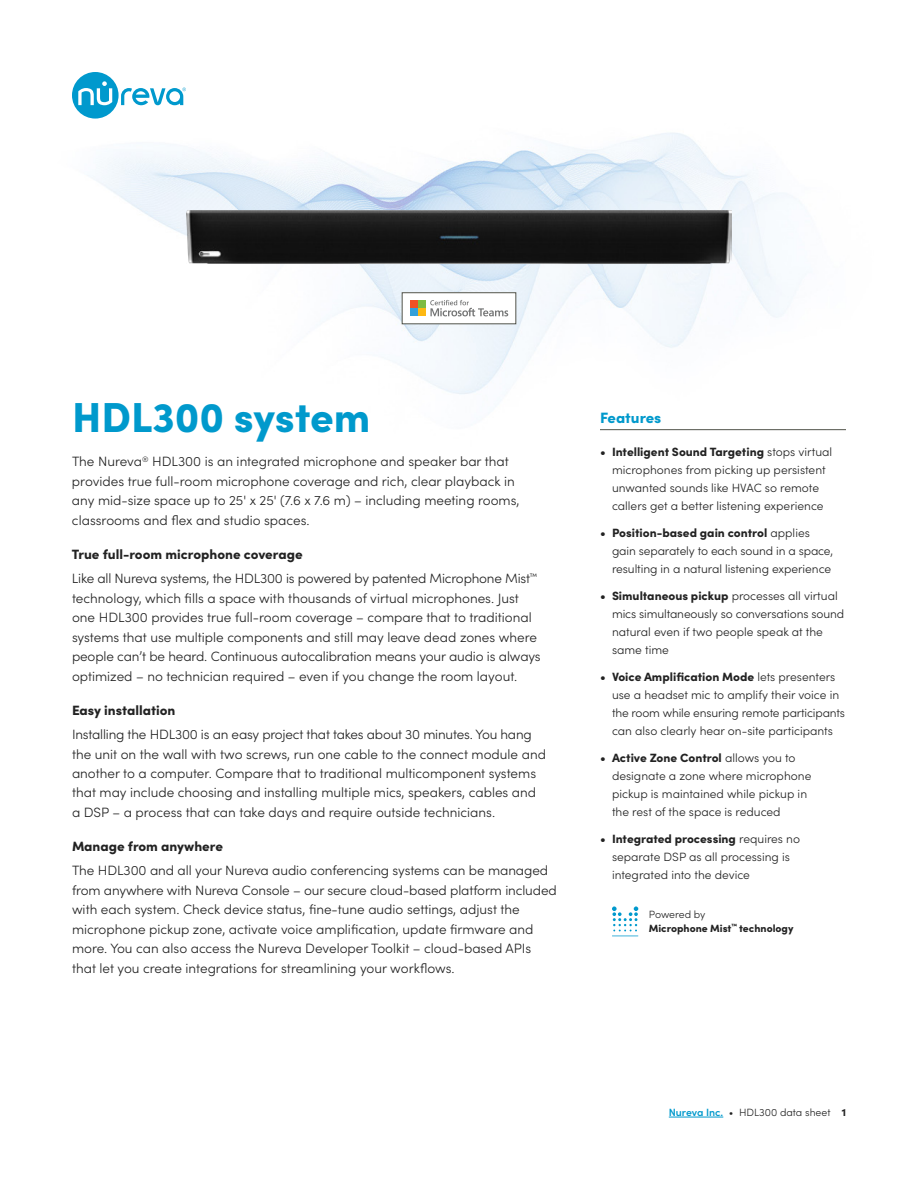
<style>
.page{position:relative;width:918px;height:1188px;background:#fff}
.page>*{position:absolute;margin:0;border:0;box-sizing:border-box;transform-origin:0 0}
.t1{font:900 42px "Sofia Pro";color:#09c}
.t2{font:900 15px "Sofia Pro";color:#09c}
.t3{font:300 13.5px/19.5px "Sofia Pro";color:#222}
.t4{font:900 13.5px "Sofia Pro";color:#222}
.t5{font:300 12px/18px "Sofia Pro";color:#222}
.t6{font:900 10.5px/13.5px "Sofia Pro";color:#222}
.t7{font:300 10.5px "Sofia Pro";color:#222}
.s1{font-weight:900}
.s2{font-weight:300}
.s3{font-weight:600;color:#09c}
</style>
<div class="page">
<img style="left:88px;top:167px;width:758px;height:264px">
<svg style="left:612px;top:906px;width:26px;height:31px"></svg>
<hr style="left:600px;top:429px;width:246px;height:1px;background:#51534a">
<div style="left:104px;top:125px;width:710px;height:224px;background:#fff;opacity:.6"></div>
<img style="left:186px;top:210px;width:546px;height:54px">
<div style="left:402px;top:293px;width:114px;height:31px;background:#fff"></div>
<div style="left:410px;top:300px;width:7px;height:8px;background:#f05125"></div>
<div style="left:418px;top:300px;width:8px;height:8px;background:#7ebb42"></div>
<div style="left:410px;top:309px;width:7px;height:7px;background:#32a0da"></div>
<div style="left:418px;top:309px;width:8px;height:7px;background:#fdb813"></div>
<svg style="left:430px;top:300px;width:78px;height:16px"></svg>
<div style="left:402px;top:293px;width:114px;height:31px;border:1px solid #51534a"></div>
<hr style="left:669px;top:1117px;width:54px;height:1px;background:#09c">
<svg style="left:72px;top:72px;width:114px;height:47px"></svg>
<h1 class="t1" style="left:72px;top:385px;width:300px">HDL300 system</h1>
<p class="t3" style="left:72px;top:451px;width:449px">The Nureva<sup>®</sup> HDL300 is an integrated microphone and speaker bar that provides true full-room microphone coverage and rich, clear playback in any mid-size space up to 25' x 25' (7.6 x 7.6 m) – including meeting rooms, classrooms and flex and studio spaces.</p>
<p class="t3" style="left:72px;top:541px;width:467px;line-height:24.5px"><span class="s1">True full-room microphone coverage<br></span>Like all Nureva systems, the HDL300 is powered by patented Microphone Mist<sup>™</sup></p>
<p class="t3" style="left:72px;top:588px;width:470px">technology, which fills a space with thousands of virtual microphones. Just one HDL300 provides true full-room coverage – compare that to traditional systems that use multiple components and still may leave dead zones where people can’t be heard. Continuous autocalibration means your audio is always optimized – no technician required – even if you change the room layout.</p>
<p class="t4" style="left:72px;top:699px;width:105px">Easy installation</p>
<p class="t3" style="left:72px;top:724px;width:475px">Installing the HDL300 is an easy project that takes about 30 minutes. You hang the unit on the wall with two screws, run one cable to the connect module and another to a computer. Compare that to traditional multicomponent systems that may include choosing and installing multiple mics, speakers, cables and a DSP – a process that can take days and require outside technicians.</p>
<p class="t4" style="left:72px;top:835px;width:153px">Manage from anywhere</p>
<p class="t3" style="left:72px;top:860px;width:486px">The HDL300 and all your Nureva audio conferencing systems can be managed from anywhere with Nureva Console – our secure cloud-based platform included with each system. Check device status, fine-tune audio settings, adjust the microphone pickup zone, activate voice amplification, update firmware and more. You can also access the Nureva Developer Toolkit – cloud-based APIs that let you create integrations for streamlining your workflows.</p>
<p class="t2" style="left:600px;top:406px;width:63px">Features</p>
<p class="t5" style="left:600px;top:443px;width:234px;text-align:center"><span class="s1">• Intelligent Sound Targeting</span> stops virtual microphones from picking up persistent unwanted sounds like HVAC so remote callers get a better listening experience</p>
<p class="t5" style="left:612px;top:524px;width:223px;text-indent:-12px"><span class="s1">• Position-based gain control</span> applies gain separately to each sound in a space, resulting in a natural listening experience</p>
<p class="t5" style="left:612px;top:587px;width:234px;text-indent:-12px"><span class="s1">• Simultaneous pickup</span> processes all virtual mics simultaneously so conversations sound natural even if two people speak at the same time</p>
<p class="t5" style="left:612px;top:668px;width:234px;text-indent:-12px"><span class="s1">• Voice Amplification Mode</span> lets presenters use a headset mic to amplify their voice in the room while ensuring remote participants can also clearly hear on-site participants</p>
<p class="t5" style="left:612px;top:749px;width:201px;text-indent:-12px"><span class="s1">• Active Zone Control</span> allows you to designate a zone where microphone pickup is maintained while pickup in the rest of the space is reduced</p>
<p class="t5" style="left:612px;top:830px;width:190px;text-indent:-12px"><span class="s1">• Integrated processing</span> requires no separate DSP as all processing is integrated into the device</p>
<p class="t6" style="left:649px;top:907px;width:146px"><span class="s2">Powered by<br></span>Microphone Mist<sup>™</sup> technology</p>
<p class="t7" style="left:669px;top:1105px;width:179px"><span class="s3">Nureva Inc.</span> • HDL300 data sheet <span class="s1">1</span></p>
</div>
